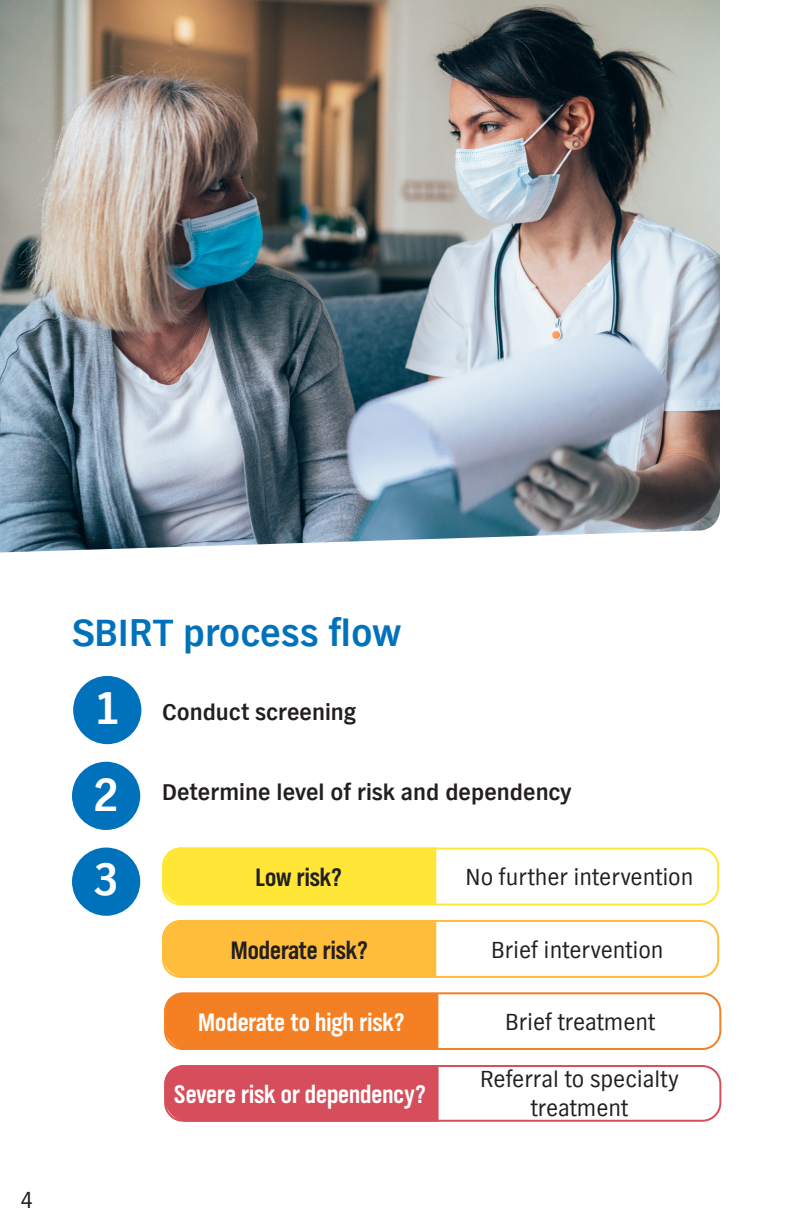
<style>
.page{position:relative;width:792px;height:1224px;background:#fff}
.page>*{position:absolute;margin:0;border:0;box-sizing:border-box;transform-origin:0 0}
.Sub_head{font:700 48px "TV Nord EF";color:#fff}
.t1{font:700 40px "TV Nord EF";color:#0072bc}
.sub__sub_head{font:26px "TV Nord EF Bold Con";color:#fff}
.sub__sub_head-2{font:26px "TV Nord EF Bold Con";color:#231f20}
.body{font:24px/28.8px "TV Nord EF";color:#231f20;text-align:center}
.body-2{font:700 24px "TV Nord EF";color:#231f20}
.Anthem_Body_Text{font:24px "TV Nord EF";color:#231f20}
</style>
<div class="page">
<div style="left:73px;top:676px;width:68px;height:68px;background:#0072bc;border-radius:50%"></div>
<div style="left:72px;top:762px;width:68px;height:68px;background:#0072bc;border-radius:50%"></div>
<div style="left:72px;top:848px;width:68px;height:68px;background:#0072bc;border-radius:50%"></div>
<div style="left:164px;top:995px;width:274px;height:55px;background:#f58023"></div>
<div style="left:162px;top:920px;width:274px;height:58px;background:#febd3b"></div>
<div style="left:162px;top:848px;width:274px;height:55px;background:#ffe637"></div>
<div style="left:164px;top:992px;width:557px;height:58px;border:2px solid #f58023;border-radius:18px"></div>
<div style="left:162px;top:920px;width:557px;height:58px;border:2px solid #febd3b;border-radius:18px"></div>
<div style="left:162px;top:848px;width:557px;height:58px;border:2px solid #ffe637;border-radius:18px"></div>
<div style="left:167px;top:1068px;width:272px;height:51px;background:#d64e5b"></div>
<div style="left:164px;top:1065px;width:557px;height:57px;border:2px solid #d64e5b;border-radius:18px"></div>
<img style="left:0;top:0;width:720px;height:552px">
<p class="Anthem_Body_Text" style="left:21px;top:1187px;width:14px">4</p>
<p class="t1" style="left:72px;top:610px;width:331px">SBIRT process flow</p>
<p class="Sub_head" style="left:94px;top:680px;width:28px">1</p>
<p class="body-2" style="left:162px;top:698px;width:196px">Conduct screening</p>
<p class="Sub_head" style="left:93px;top:768px;width:28px">2</p>
<p class="body-2" style="left:162px;top:778px;width:411px">Determine level of risk and dependency</p>
<p class="Sub_head" style="left:93px;top:852px;width:28px">3</p>
<p class="sub__sub_head-2" style="left:255px;top:862px;width:88px">Low risk?</p>
<p class="body" style="left:466px;top:863px;width:229px">No further intervention</p>
<p class="sub__sub_head-2" style="left:231px;top:935px;width:139px">Moderate risk?</p>
<p class="body" style="left:491px;top:936px;width:174px">Brief intervention</p>
<p class="sub__sub_head" style="left:198px;top:1007px;width:208px">Moderate to high risk?</p>
<p class="body" style="left:505px;top:1009px;width:151px">Brief treatment</p>
<p class="sub__sub_head" style="left:174px;top:1079px;width:253px">Severe risk or dependency?</p>
<p class="body" style="left:480px;top:1065px;width:200px">Referral to specialty treatment</p>
</div>
